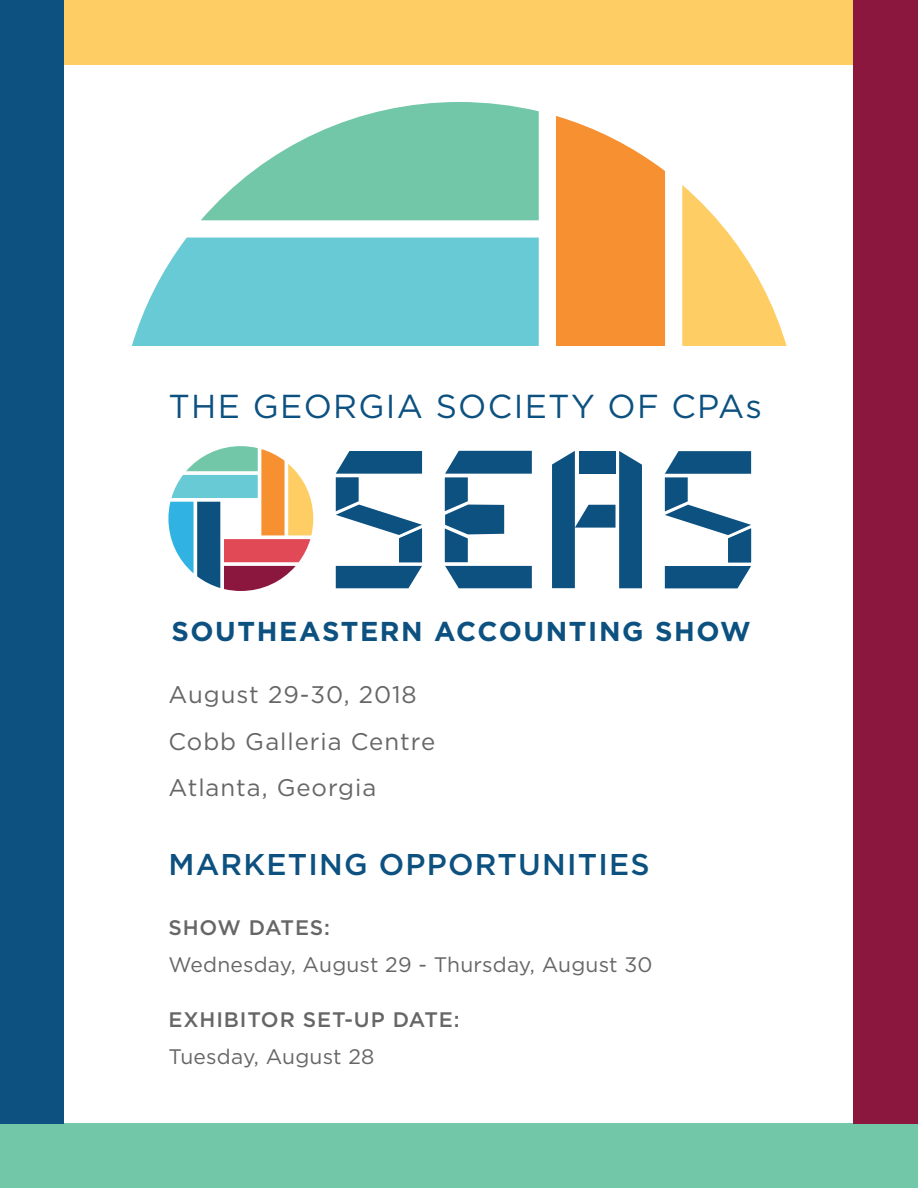
<style>
.page{position:relative;width:918px;height:1188px;background:#fff}
.page>*{position:absolute;margin:0;border:0;box-sizing:border-box;transform-origin:0 0}
.t1{font:33.15px "Gotham";letter-spacing:.04em;color:#0c5180}
.t2{font:500 30px "Gotham";letter-spacing:.04em;color:#0c5180}
.t3{font:700 27.3px "Gotham";letter-spacing:.06em;color:#0c5180}
.t4{font:24px/46px "Gotham";letter-spacing:.04em;color:#666}
.t5{font:21px "Gotham";letter-spacing:.01em;color:#666}
.t6{font:500 21px "Gotham";letter-spacing:.04em;color:#666}
</style>
<div class="page">
<svg style="left:556px;top:116px;width:109px;height:229px;background:#f69b46"></svg>
<svg style="left:682px;top:185px;width:105px;height:160px"></svg>
<svg style="left:201px;top:102px;width:338px;height:118px"></svg>
<div style="left:132px;top:238px;width:407px;height:107px;background:#68cad4"></div>
<svg style="left:168px;top:446px;width:145px;height:145px"></svg>
<svg style="left:336px;top:451px;width:86px;height:137px"></svg>
<svg style="left:445px;top:451px;width:87px;height:137px"></svg>
<svg style="left:552px;top:451px;width:90px;height:137px"></svg>
<svg style="left:665px;top:451px;width:86px;height:137px"></svg>
<div style="left:54px;top:0;width:807px;height:64px;background:#fecd63"></div>
<div style="left:0;top:1124px;width:918px;height:64px;background:#71c7a7"></div>
<div style="left:0;top:0;width:64px;height:1124px;background:#0c5180"></div>
<div style="left:854px;top:0;width:64px;height:1124px;background:#8c173e"></div>
<h1 class="t1" style="left:168px;top:385px;width:595px">THE GEORGIA SOCIETY OF CPAs</h1>
<h3 class="t3" style="left:171px;top:613px;width:581px">SOUTHEASTERN ACCOUNTING SHOW</h3>
<p class="t4" style="left:168px;top:671px;width:268px">August 29-30, 2018<br>Cobb Galleria Centre<br>Atlanta, Georgia</p>
<h2 class="t2" style="left:168px;top:845px;width:483px">MARKETING OPPORTUNITIES</h2>
<p class="t6" style="left:168px;top:914px;width:163px">SHOW DATES:</p>
<p class="t5" style="left:168px;top:951px;width:485px">Wednesday, August 29 - Thursday, August 30</p>
<p class="t6" style="left:168px;top:1006px;width:293px">EXHIBITOR SET-UP DATE:</p>
<p class="t5" style="left:168px;top:1043px;width:207px">Tuesday, August 28</p>
</div>
